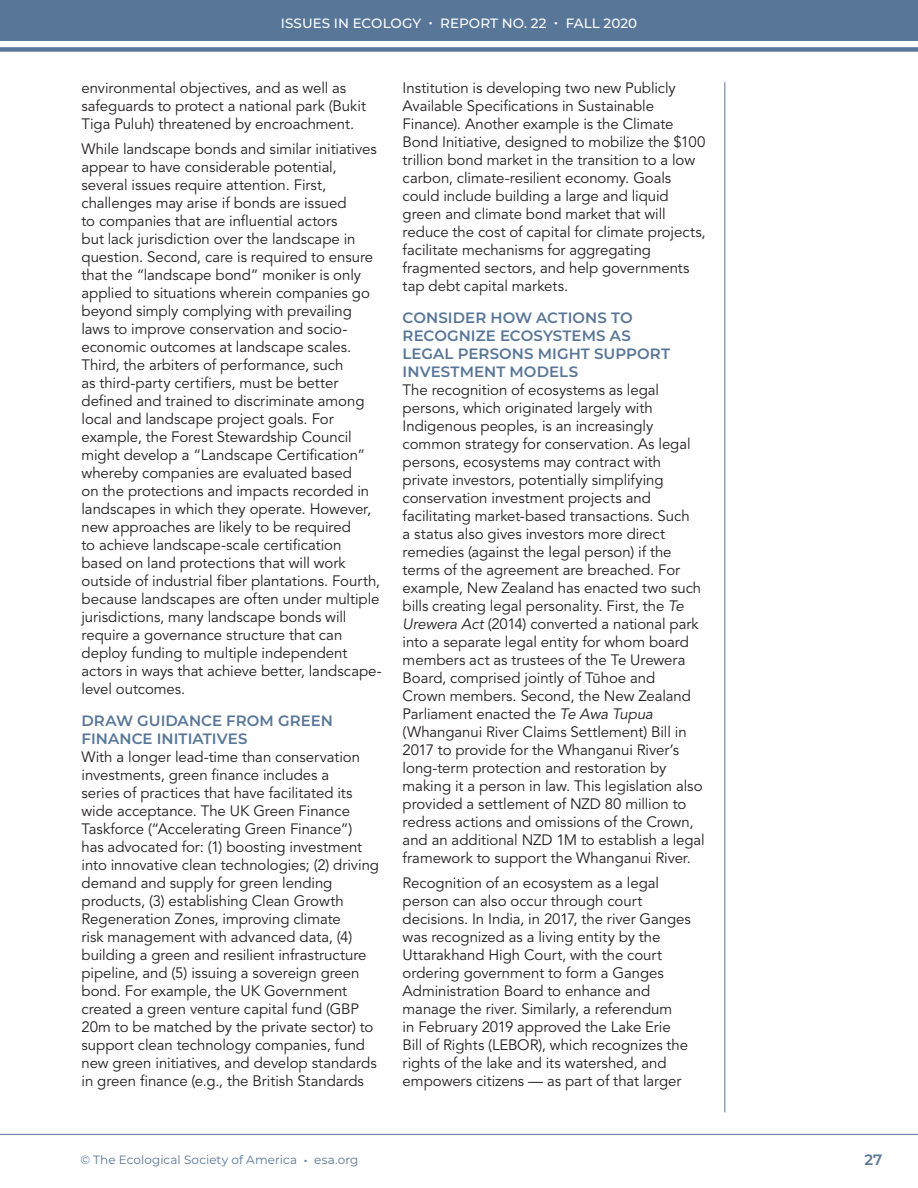
<style>
.page{position:relative;width:918px;height:1188px;background:#fff}
.page>*{position:absolute;margin:0;border:0;box-sizing:border-box;transform-origin:0 0}
.No_Spacing{font:15px/18px "Avenir LT Std";letter-spacing:-.005em;color:#231f20}
.t1{font:600 15px/18px "Montserrat";letter-spacing:.005em;color:#587698}
.t2{font:500 13.5px "Montserrat";letter-spacing:.005em;color:#fff}
.t3{font:12px "Montserrat";letter-spacing:.005em;color:#587698}
.s1{font-style:italic}
.s2{font-family:"Gotham";font-size:13.5px}
.s3{font-size:15px}
</style>
<div class="page">
<div style="left:0;top:0;width:918px;height:41px;background:#587698"></div>
<div style="left:0;top:47px;width:918px;height:5px;background:#587698"></div>
<hr style="left:0;top:1134px;width:918px;height:1px;background:#587698">
<hr style="left:724px;top:82px;width:1px;height:1030px;background:#587698">
<p class="t2" style="left:281px;top:14px;width:358px">ISSUES IN ECOLOGY • REPORT NO. 22 • FALL 2020</p>
<p class="No_Spacing" style="left:82px;top:80px;width:286px">environmental objectives, and as well as safeguards to protect a national park (Bukit<br>Tiga Puluh) threatened by encroachment.</p>
<p class="No_Spacing" style="left:82px;top:140px;width:302px">While landscape bonds and similar initiatives appear to have considerable potential, several issues require attention. First, challenges may arise if bonds are issued<br>to companies that are influential actors<br>but lack jurisdiction over the landscape in question. Second, care is required to ensure that the “landscape bond” moniker is only applied to situations wherein companies go beyond simply complying with prevailing laws to improve conservation and socio&shy;economic outcomes at landscape scales.<br>Third, the arbiters of performance, such<br>as third-party certifiers, must be better defined and trained to discriminate among local and landscape project goals. For example, the Forest Stewardship Council might develop a “Landscape Certification” whereby companies are evaluated based<br>on the protections and impacts recorded in landscapes in which they operate. However, new approaches are likely to be required<br>to achieve landscape-scale certification based on land protections that will work outside of industrial fiber plantations. Fourth, because landscapes are often under multiple jurisdictions, many landscape bonds will require a governance structure that can deploy funding to multiple independent actors in ways that achieve better, landscape&shy;level outcomes.</p>
<p class="t1" style="left:82px;top:711px;width:253px">DRAW GUIDANCE FROM GREEN<br>FINANCE INITIATIVES</p>
<p class="No_Spacing" style="left:82px;top:748px;width:299px">With a longer lead-time than conservation investments, green finance includes a<br>series of practices that have facilitated its wide acceptance. The UK Green Finance Taskforce (“Accelerating Green Finance”)<br>has advocated for: (1) boosting investment into innovative clean technologies; (2) driving demand and supply for green lending products, (3) establishing Clean Growth Regeneration Zones, improving climate<br>risk management with advanced data, (4) building a green and resilient infrastructure pipeline, and (5) issuing a sovereign green bond. For example, the UK Government created a green venture capital fund (GBP 20m to be matched by the private sector) to support clean technology companies, fund new green initiatives, and develop standards in green finance (e.g., the British Standards</p>
<p class="No_Spacing" style="left:403px;top:80px;width:305px">Institution is developing two new Publicly Available Specifications in Sustainable Finance). Another example is the Climate Bond Initiative, designed to mobilize the $100 trillion bond market in the transition to a low carbon, climate-resilient economy. Goals could include building a large and liquid green and climate bond market that will reduce the cost of capital for climate projects, facilitate mechanisms for aggregating fragmented sectors, and help governments tap debt capital markets.</p>
<p class="t1" style="left:403px;top:308px;width:269px">CONSIDER HOW ACTIONS TO<br>RECOGNIZE ECOSYSTEMS AS<br>LEGAL PERSONS MIGHT SUPPORT<br>INVESTMENT MODELS</p>
<p class="No_Spacing" style="left:403px;top:381px;width:304px">The recognition of ecosystems as legal persons, which originated largely with Indigenous peoples, is an increasingly common strategy for conservation. As legal persons, ecosystems may contract with private investors, potentially simplifying conservation investment projects and facilitating market-based transactions. Such<br>a status also gives investors more direct remedies (against the legal person) if the terms of the agreement are breached. For example, New Zealand has enacted two such bills creating legal personality. First, the <span class="s1">Te Urewera Act</span> (2014) converted a national park into a separate legal entity for whom board members act as trustees of the Te Urewera Board, comprised jointly of T<span class="s2">ū</span>hoe and<br>Crown members. Second, the New Zealand Parliament enacted the <span class="s1">Te Awa Tupua </span>(Whanganui River Claims Settlement) Bill in 2017 to provide for the Whanganui River’s long-term protection and restoration by making it a person in law. This legislation also provided a settlement of NZD 80 million to redress actions and omissions of the Crown, and an additional NZD 1M to establish a legal framework to support the Whanganui River.</p>
<p class="No_Spacing" style="left:403px;top:874px;width:290px">Recognition of an ecosystem as a legal person can also occur through court decisions. In India, in 2017, the river Ganges was recognized as a living entity by the Uttarakhand High Court, with the court ordering government to form a Ganges Administration Board to enhance and manage the river. Similarly, a referendum<br>in February 2019 approved the Lake Erie Bill of Rights (LEBOR), which recognizes the rights of the lake and its watershed, and empowers citizens — as part of that larger</p>
<p class="t3" style="left:80px;top:1151px;width:279px">© The Ecological Society of America <span class="s3">•</span> esa.org</p>
<p class="t1" style="left:864px;top:1150px;width:19px">27</p>
</div>
